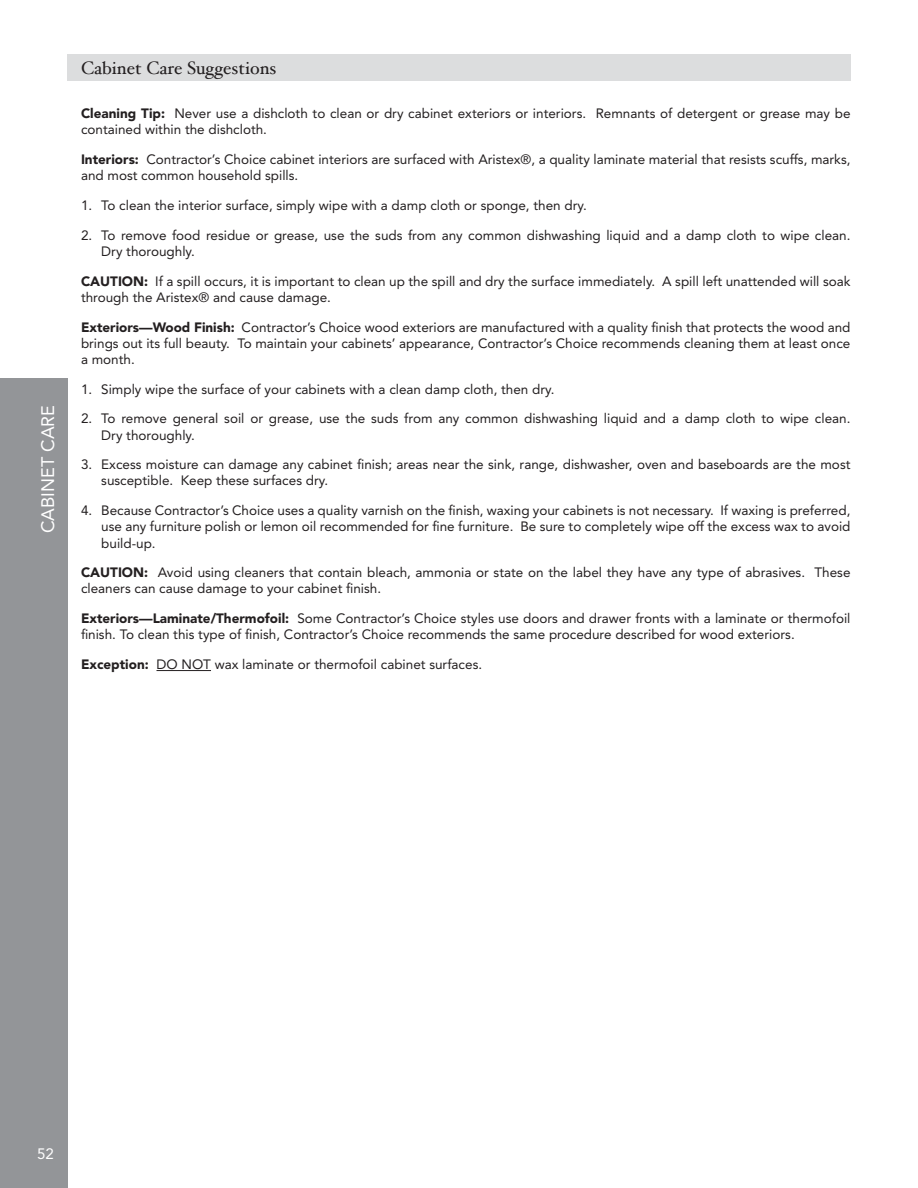
<style>
.page{position:relative;width:918px;height:1188px;background:#fff}
.page>*{position:absolute;margin:0;border:0;box-sizing:border-box;transform-origin:0 0}
.t1{font:18px "Hoefler Text";color:#231f20}
.t2{font:18px "Avenir";color:#fff}
.t3{font:15px "Avenir";color:#fff}
.t4{font:13.5px/16.2px "Avenir";color:#231f20}
.s1{font-weight:900}
</style>
<div class="page">
<div style="left:0;top:378px;width:68px;height:810px;background:#939598"></div>
<hr style="left:157px;top:670px;width:54px;height:1px;background:#231f20">
<div style="left:68px;top:54px;width:783px;height:27px;background:#dcddde"></div>
<h1 class="t2" style="left:40px;top:533px;width:130px;rotate:-90deg">CABINET CARE</h1>
<h1 class="t1" style="left:81px;top:61px;width:197px">Cabinet Care Suggestions</h1>
<p class="t4" style="left:81px;top:107px;width:771px"><span class="s1">Cleaning Tip:</span> Never use a dishcloth to clean or dry cabinet exteriors or interiors. Remnants of detergent or grease may be contained within the dishcloth.</p>
<p class="t4" style="left:81px;top:152px;width:771px"><span class="s1">Interiors:</span> Contractor’s Choice cabinet interiors are surfaced with Aristex®, a quality laminate material that resists scuffs, marks, and most common household spills.</p>
<p class="t4" style="left:81px;top:198px;width:507px">1. To clean the interior surface, simply wipe with a damp cloth or sponge, then dry.</p>
<p class="t4" style="left:101px;top:228px;width:751px;text-indent:-20px">2. To remove food residue or grease, use the suds from any common dishwashing liquid and a damp cloth to wipe clean.<br>Dry thoroughly.</p>
<p class="t4" style="left:81px;top:274px;width:771px"><span class="s1">CAUTION:</span> If a spill occurs, it is important to clean up the spill and dry the surface immediately. A spill left unattended will soak through the Aristex® and cause damage.</p>
<p class="t4" style="left:81px;top:320px;width:771px;text-align:justify"><span class="s1">Exteriors—Wood Finish:</span> Contractor’s Choice wood exteriors are manufactured with a quality finish that protects the wood and brings out its full beauty. To maintain your cabinets’ appearance, Contractor’s Choice recommends cleaning them at least once a month.</p>
<p class="t4" style="left:81px;top:382px;width:475px">1. Simply wipe the surface of your cabinets with a clean damp cloth, then dry.</p>
<p class="t4" style="left:101px;top:412px;width:751px;text-indent:-20px">2. To remove general soil or grease, use the suds from any common dishwashing liquid and a damp cloth to wipe clean.<br>Dry thoroughly.</p>
<p class="t4" style="left:101px;top:458px;width:751px;text-indent:-20px">3. Excess moisture can damage any cabinet finish; areas near the sink, range, dishwasher, oven and baseboards are the most susceptible. Keep these surfaces dry.</p>
<p class="t4" style="left:101px;top:503px;width:751px;text-align:justify;text-indent:-20px">4. Because Contractor’s Choice uses a quality varnish on the finish, waxing your cabinets is not necessary. If waxing is preferred, use any furniture polish or lemon oil recommended for fine furniture. Be sure to completely wipe off the excess wax to avoid build-up.</p>
<p class="t4" style="left:81px;top:566px;width:771px"><span class="s1">CAUTION:</span> Avoid using cleaners that contain bleach, ammonia or state on the label they have any type of abrasives. These cleaners can cause damage to your cabinet finish.</p>
<p class="t4" style="left:81px;top:611px;width:771px"><span class="s1">Exteriors—Laminate/Thermofoil:</span> Some Contractor’s Choice styles use doors and drawer fronts with a laminate or thermofoil finish. To clean this type of finish, Contractor’s Choice recommends the same procedure described for wood exteriors.</p>
<p class="t4" style="left:81px;top:657px;width:403px"><span class="s1">Exception:</span> DO NOT wax laminate or thermofoil cabinet surfaces.</p>
<p class="t3" style="left:37px;top:1148px;width:18px">52</p>
</div>
